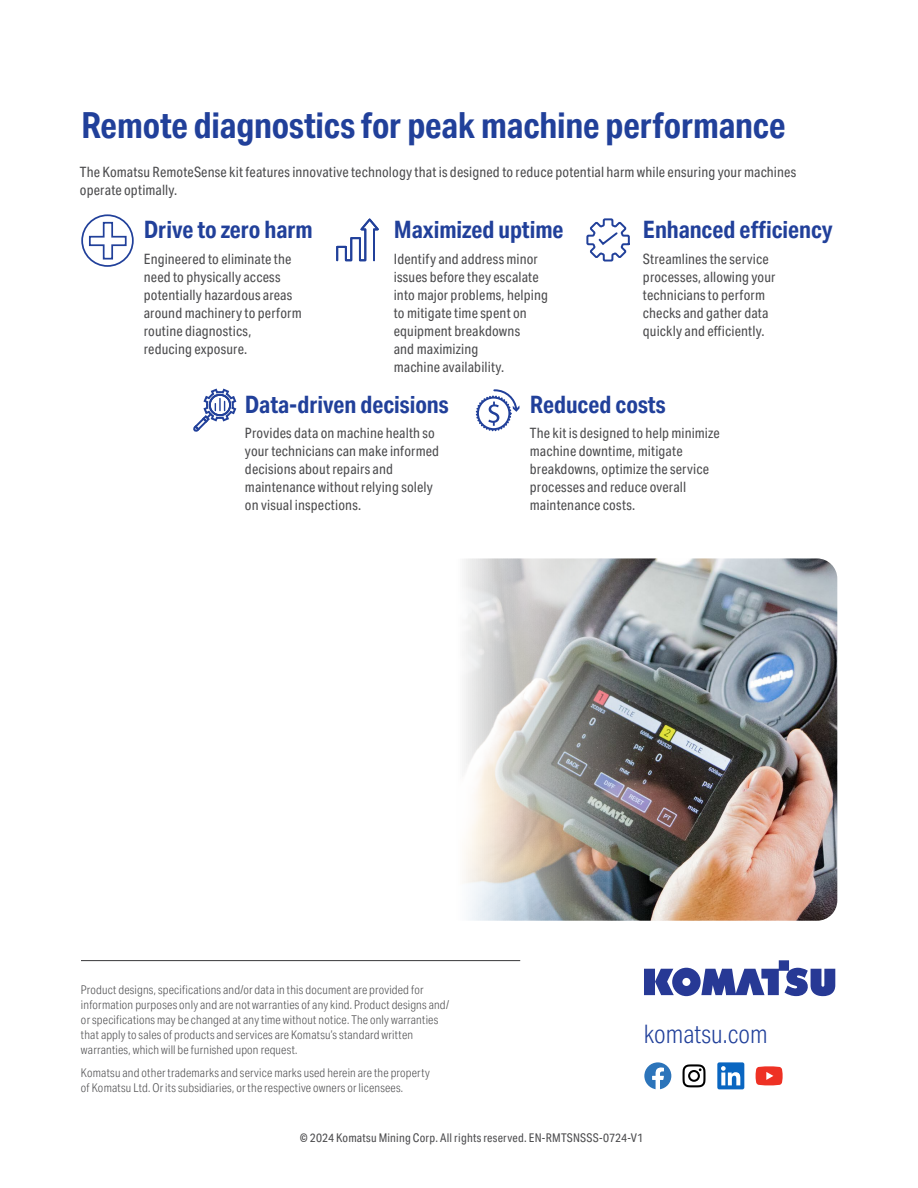
<style>
.page{position:relative;width:918px;height:1188px;background:#fff}
.page>*{position:absolute;margin:0;border:0;box-sizing:border-box;transform-origin:0 0}
.t1{font:700 36px "Aktiv Grotesk Cd";letter-spacing:-.005em;color:#21409a}
.t2{font:300 25.5px "Aktiv Grotesk Cd";color:#21409a}
.t3{font:700 24px "Aktiv Grotesk Cd";color:#21409a}
.t4{font:14.25px/18px "Aktiv Grotesk Cd";letter-spacing:.01em;color:#4d4d4f}
.t5{font:300 12px/15px "Aktiv Grotesk Cd";letter-spacing:.015em;color:#4d4d4f}
.t6{font:12px "Aktiv Grotesk Cd";letter-spacing:.015em;color:#4d4d4f}
</style>
<div class="page">
<hr style="left:81px;top:960px;width:439px;height:1px;background:#4d4d4f">
<svg style="left:644px;top:960px;width:191px;height:36px"></svg>
<svg style="left:644px;top:1062px;width:27px;height:27px"></svg>
<svg style="left:717px;top:1062px;width:27px;height:27px"></svg>
<svg style="left:756px;top:1066px;width:27px;height:19px"></svg>
<svg style="left:683px;top:1064px;width:23px;height:23px"></svg>
<img style="left:464px;top:558px;width:373px;height:363px">
<div style="left:81px;top:214px;width:53px;height:53px;border:2px solid #21409a;border-radius:50%"></div>
<svg style="left:88px;top:221px;width:39px;height:39px"></svg>
<svg style="left:336px;top:218px;width:43px;height:44px"></svg>
<svg style="left:586px;top:218px;width:44px;height:44px"></svg>
<svg style="left:193px;top:388px;width:44px;height:44px"></svg>
<svg style="left:488px;top:389px;width:32px;height:37px"></svg>
<div style="left:477px;top:397px;width:33px;height:33px;border:2px solid #21409a;border-radius:50%"></div>
<div style="left:476px;top:395px;width:36px;height:36px;border:2px dashed #21409a;border-radius:50%"></div>
<h1 class="t1" style="left:81px;top:104px;width:706px">Remote diagnostics for peak machine performance</h1>
<p class="t4" style="left:80px;top:163px;width:718px">The Komatsu RemoteSense kit features innovative technology that is designed to reduce potential harm while ensuring your machines operate optimally.</p>
<h3 class="t3" style="left:144px;top:216px;width:171px">Drive to zero harm</h3>
<p class="t4" style="left:144px;top:250px;width:159px">Engineered to eliminate the need to physically access potentially hazardous areas around machinery to perform routine diagnostics, reducing exposure.</p>
<h3 class="t3" style="left:394px;top:216px;width:171px">Maximized uptime</h3>
<p class="t4" style="left:394px;top:250px;width:156px">Identify and address minor issues before they escalate into major problems, helping to mitigate time spent on equipment breakdowns<br>and maximizing<br>machine availability.</p>
<h3 class="t3" style="left:643px;top:216px;width:191px">Enhanced efficiency</h3>
<p class="t4" style="left:643px;top:250px;width:134px">Streamlinesthe service processes, allowing your technicians to perform checks and gather data quickly and efficiently.</p>
<h3 class="t3" style="left:245px;top:390px;width:205px">Data-driven decisions</h3>
<p class="t4" style="left:245px;top:425px;width:196px">Provides data on machine health so your technicians can make informed decisions about repairs and maintenance without relying solely on visual inspections.</p>
<h3 class="t3" style="left:530px;top:390px;width:137px">Reduced costs</h3>
<p class="t4" style="left:530px;top:425px;width:191px">The kit is designed to help minimize machine downtime, mitigate breakdowns, optimize the service processes and reduce overall maintenance costs.</p>
<p class="t5" style="left:81px;top:982px;width:370px">Product designs, specifications and/or data in this document are provided for information purposes only and are not warranties of any kind. Product designs and/ or specifications may be changed at any time without notice. The only warranties that apply to sales of products and services are Komatsu’s standard written warranties, which will be furnished upon request.</p>
<p class="t5" style="left:81px;top:1066px;width:350px">Komatsu and other trademarks and service marks used herein are the property of Komatsu Ltd. Or its subsidiaries, or the respective owners or licensees.</p>
<h2 class="t2" style="left:644px;top:1019px;width:125px">komatsu.com</h2>
<p class="t6" style="left:300px;top:1130px;width:345px">© 2024 Komatsu Mining Corp. All rights reserved. EN-RMTSNSSS-0724-V1</p>
</div>
